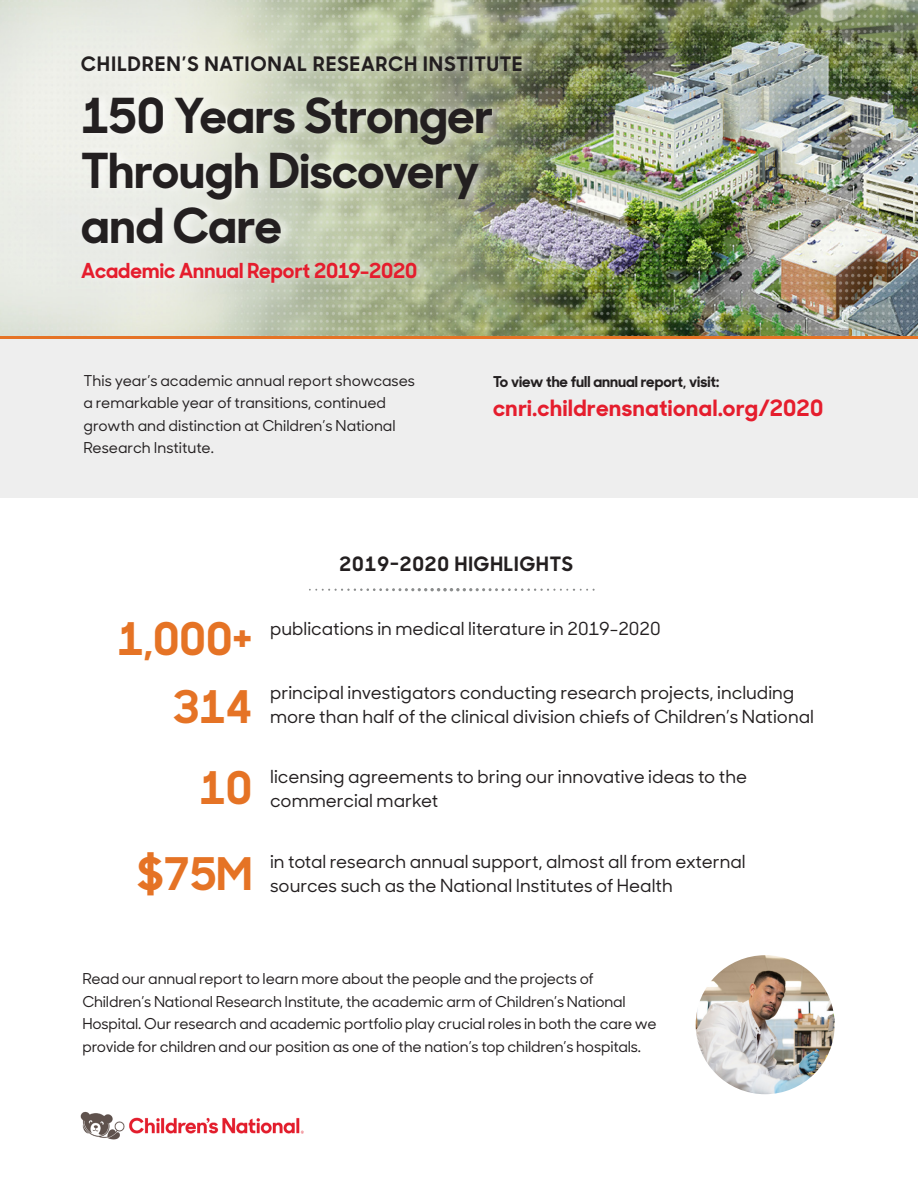
<style>
.page{position:relative;width:918px;height:1188px;background:#fff}
.page>*{position:absolute;margin:0;border:0;box-sizing:border-box;transform-origin:0 0}
.t1{font:700 48.3px/55.2px "Sharp Sans No 1";color:#231f20}
.t2{font:700 45px "Sharp Sans No 1";color:#e57325}
.t3{font:700 22.5px "Sharp Sans No 1";letter-spacing:.025em;color:#e51d2d}
.t4{font:700 20.7px "Sharp Sans No 1";color:#e51d2d}
.t5{font:700 19.95px "Sharp Sans No 1";letter-spacing:.055em;color:#231f20}
.t6{font:700 19.8px "Sharp Sans No 1";letter-spacing:.05em;color:#231f20}
.t7{font:500 18px/24px "Sharp Sans No 1";color:#231f20}
.t8{font:500 15px/22.5px "Sharp Sans No 1";letter-spacing:-.01em;color:#231f20}
.t9{font:700 15px "Sharp Sans No 1";color:#231f20}
</style>
<div class="page">
<img style="left:0;top:0;width:918px;height:336px">
<div style="left:0;top:339px;width:918px;height:158px;background:#eee"></div>
<div style="left:81px;top:49px;width:455px;height:241px;background:#fff;opacity:.6"></div>
<hr style="left:0;top:336px;width:918px;height:3px;background:#e57325">
<img style="left:696px;top:955px;width:139px;height:139px;border-radius:70px">
<img style="left:80px;top:1111px;width:224px;height:29px">
<svg style="left:309px;top:588px;width:286px;height:3px"></svg>
<p class="t5" style="left:81px;top:48px;width:443px">CHILDREN’S NATIONAL RESEARCH INSTITUTE</p>
<p class="t1" style="left:81px;top:84px;width:414px">150 Years Stronger<br>Through Discovery and Care</p>
<p class="t4" style="left:81px;top:253px;width:338px">Academic Annual Report 2019-2020</p>
<p class="t8" style="left:83px;top:369px;width:333px">This year’s academic annual report showcases a remarkable year of transitions, continued growth and distinction at Children’s National Research Institute.</p>
<p class="t9" style="left:493px;top:370px;width:228px">To view the full annual report, visit:</p>
<p class="t3" style="left:493px;top:389px;width:332px">cnri.childrensnational.org/2020</p>
<p class="t6" style="left:339px;top:548px;width:235px">2019-2020 HIGHLIGHTS</p>
<p class="t2" style="left:117px;top:601px;width:136px">1,000+</p>
<p class="t7" style="left:270px;top:615px;width:392px">publications in medical literature in 2019-2020</p>
<p class="t2" style="left:173px;top:669px;width:81px">314</p>
<p class="t7" style="left:270px;top:680px;width:545px">principal investigators conducting research projects, including more than half of the clinical division chiefs of Children’s National</p>
<p class="t2" style="left:199px;top:751px;width:54px">10</p>
<p class="t7" style="left:270px;top:763px;width:479px">licensing agreements to bring our innovative ideas to the commercial market</p>
<p class="t2" style="left:137px;top:836px;width:117px">$75M</p>
<p class="t7" style="left:270px;top:849px;width:477px">in total research annual support, almost all from external sources such as the National Institutes of Health</p>
<p class="t8" style="left:82px;top:967px;width:576px">Read our annual report to learn more about the people and the projects of Children’s National Research Institute, the academic arm of Children’s National Hospital. Our research and academic portfolio play crucial roles in both the care we provide for children and our position as one of the nation’s top children’s hospitals.</p>
</div>
